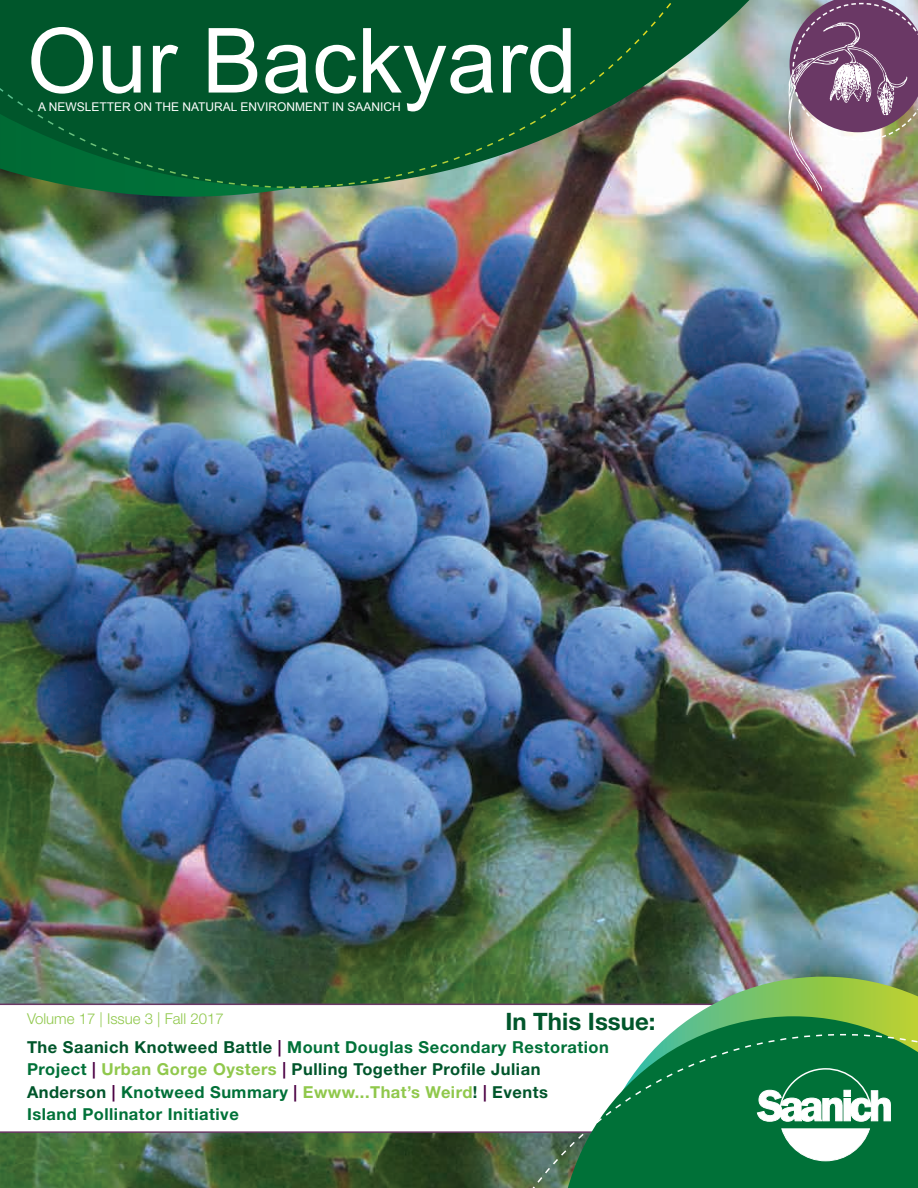
<style>
.page{position:relative;width:918px;height:1188px;background:#fff}
.page>*{position:absolute;margin:0;border:0;box-sizing:border-box;transform-origin:0 0}
.t1{font:90px "Arial";color:#fff}
.t2{font:700 24px "Helvetica Neue";color:#00562b}
.t3{font:700 16.5px/22.5px "Helvetica Neue";letter-spacing:.03em;color:#007138}
.t4{font:300 15px "Helvetica Neue";color:#90c84c}
.t5{font:12px "Arial";color:#fff}
.s1{color:#00562b}
.s2{color:#4c0144}
.s3{color:#90c84c}
</style>
<div class="page">
<img style="left:0;top:188px;width:918px;height:1000px">
<div style="left:0;top:1004px;width:918px;height:127px;background:#fff"></div>
<hr style="left:0;top:1004px;width:918px;height:1px;background:#6a3865">
<hr style="left:0;top:1131px;width:918px;height:2px;background:#6a3865">
<img style="left:0;top:189px;width:647px;height:8px">
<img style="left:591px;top:977px;width:327px;height:39px">
<svg style="left:671px;top:1016px;width:247px;height:17px;background:#50a151"></svg>
<svg style="left:452px;top:1033px;width:466px;height:155px"></svg>
<img style="left:0;top:0;width:775px;height:189px">
<img style="left:787px;top:0;width:131px;height:191px">
<h1 class="t1" style="left:27px;top:2px;width:552px">Our Backyard</h1>
<p class="t5" style="left:38px;top:99px;width:364px">A NEWSLETTER ON THE NATURAL ENVIRONMENT IN SAANICH</p>
<p class="t4" style="left:27px;top:1009px;width:198px">Volume 17 | Issue 3 | Fall 2017</p>
<h2 class="t2" style="left:505px;top:1007px;width:152px">In This Issue:</h2>
<p class="t3" style="left:27px;top:1035px;width:584px"><span class="s1">The Saanich Knotweed Battle</span> <span class="s2">|</span> Mount Douglas Secondary Restoration Project <span class="s2">|</span> <span class="s3">Urban Gorge Oysters</span> <span class="s2">|</span> <span class="s1">Pulling Together Profile Julian Anderson</span> <span class="s2">|</span> Knotweed Summary <span class="s2">|</span> <span class="s3">Ewww...That’s Weird</span><span class="s1">!</span> <span class="s2">|</span> <span class="s1">Events<br></span>Island Pollinator Initiative</p>
</div>
